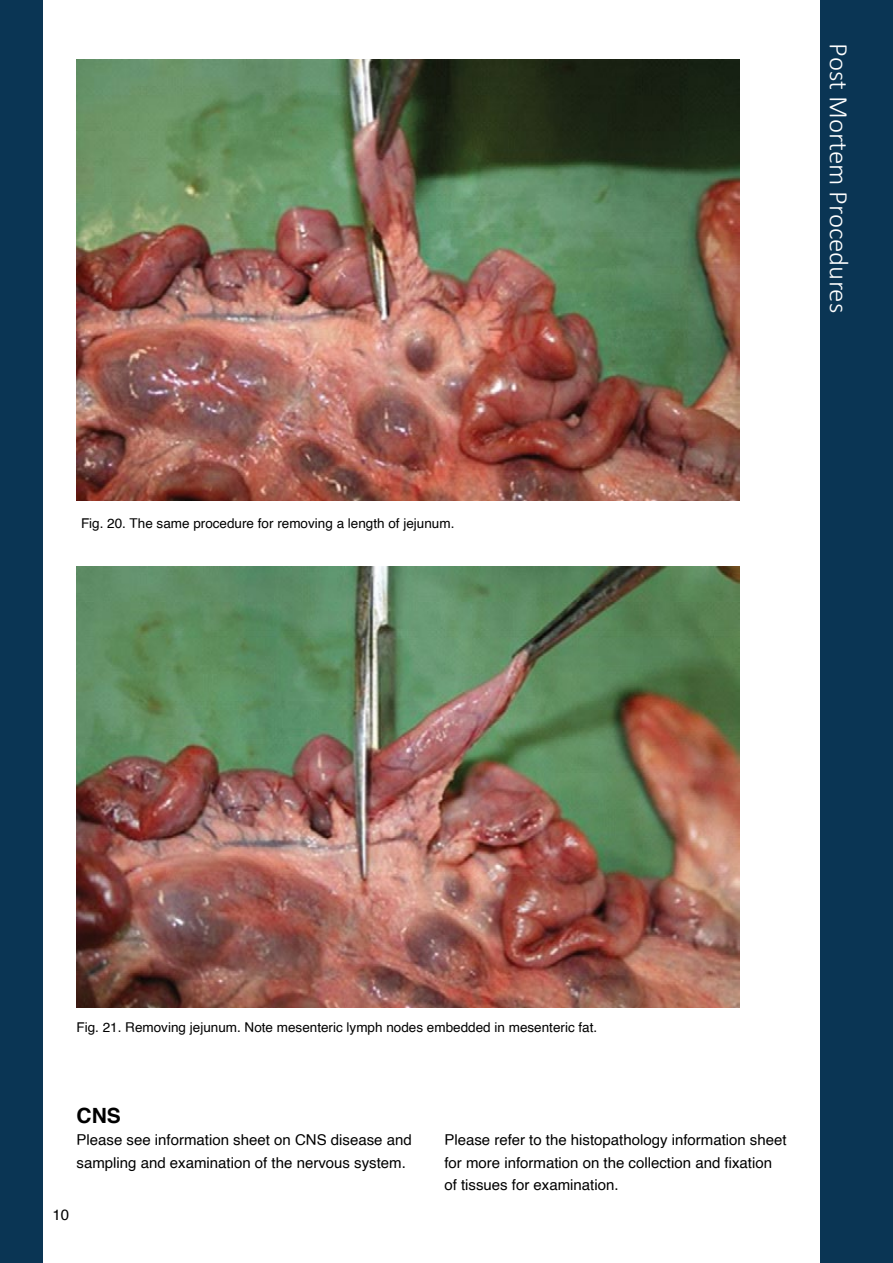
<style>
.page{position:relative;width:893px;height:1263px;background:#fff}
.page>*{position:absolute;margin:0;border:0;box-sizing:border-box;transform-origin:0 0}
.t1{font:300 27px "Calibri";color:#fff}
.t2{font:700 21px "Helvetica";color:#000}
.t3{font:15px/22.5px "Helvetica";color:#000}
.t4{font:13.5px "Helvetica";color:#000}
</style>
<div class="page">
<div style="left:820px;top:0;width:73px;height:1263px;background:#0a3554"></div>
<div style="left:0;top:0;width:42px;height:1263px;background:#0a3554"></div>
<img style="left:77px;top:60px;width:662px;height:441px">
<img style="left:77px;top:566px;width:662px;height:442px">
<p class="t4" style="left:81px;top:513px;width:375px">Fig. 20. The same procedure for removing a length of jejunum.</p>
<h1 class="t1" style="left:856px;top:43px;width:271px;rotate:90deg">Post Mortem Procedures</h1>
<p class="t4" style="left:77px;top:1017px;width:522px">Fig. 21. Removing jejunum. Note mesenteric lymph nodes embedded in mesenteric fat.</p>
<p class="t3" style="left:53px;top:1204px;width:18px">10</p>
<h2 class="t2" style="left:77px;top:1102px;width:46px">CNS</h2>
<p class="t3" style="left:77px;top:1129px;width:337px">Please see information sheet on CNS disease and sampling and examination of the nervous system.</p>
<p class="t3" style="left:444px;top:1129px;width:344px">Please refer to the histopathology information sheet for more information on the collection and fixation of tissues for examination.</p>
</div>
